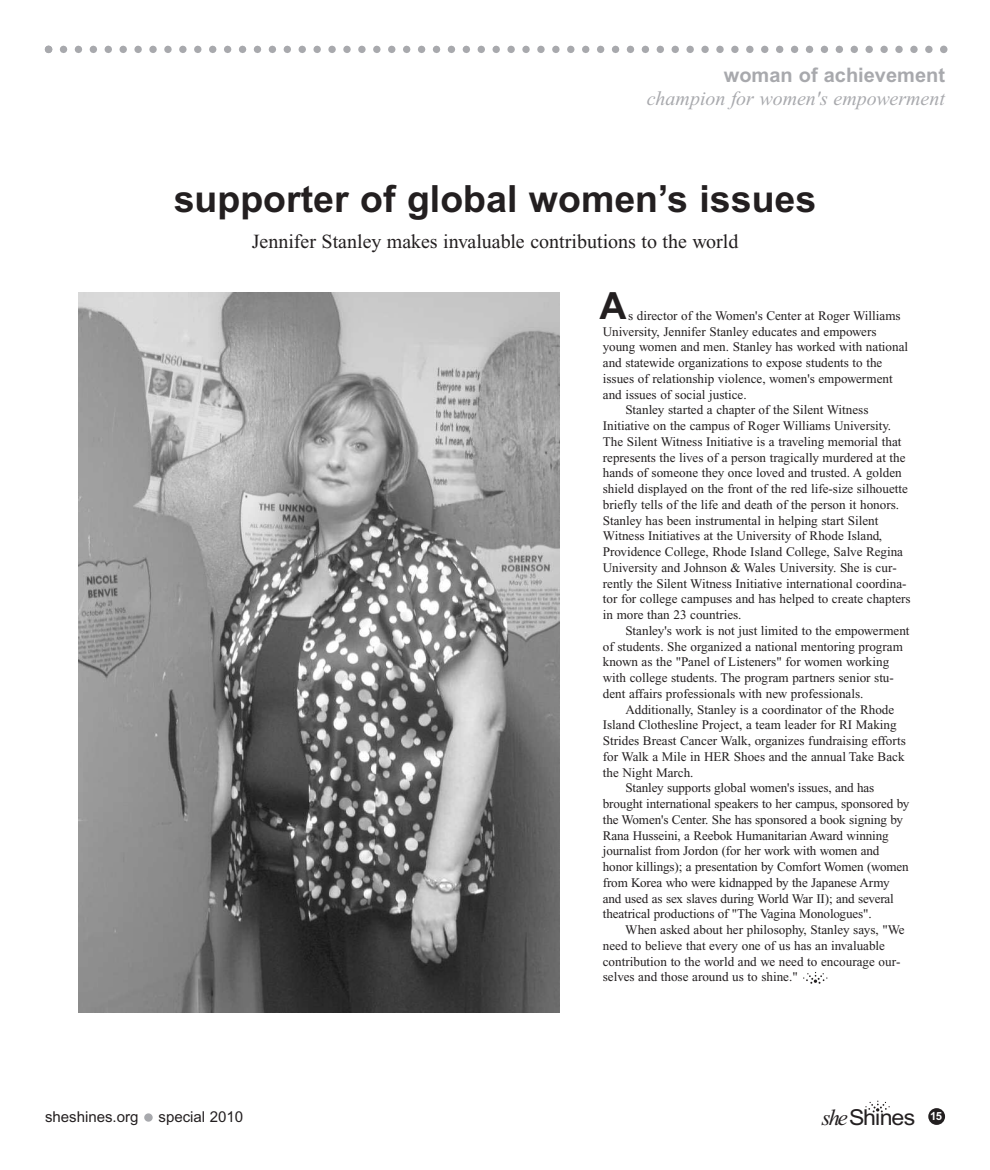
<style>
.page{position:relative;width:990px;height:1170px;background:#fff}
.page>*{position:absolute;margin:0;border:0;box-sizing:border-box;transform-origin:0 0}
.t1{font:700 37.5px "Arial";color:#231f20}
.t2{font:22px "Arial";letter-spacing:-.04em;color:#231f20;scale:1.05 1}
.t3{font:20px "Times New Roman";color:#231f20}
.t4{font:italic 20px "Times New Roman";color:#a8a9ad}
.t5{font:700 20px "Arial";color:#a8a9ad}
.t6{font:15px "Arial";color:#231f20}
.t7{font:13.12px "Times New Roman";color:#231f20}
.s1{font-family:"Times New Roman";font-style:italic;font-size:22.5px}
</style>
<div class="page">
<div style="left:928px;top:1108px;width:17px;height:17px;background:#231f20;border-radius:50%"></div>
<svg style="left:865px;top:1101px;width:25px;height:12px"></svg>
<div style="left:144px;top:1113px;width:9px;height:9px;background:#a8a9ad;border-radius:50%"></div>
<svg style="left:45px;top:46px;width:903px;height:7px"></svg>
<img style="left:79px;top:292px;width:480px;height:720px">
<svg style="left:803px;top:972px;width:24px;height:12px"></svg>
<h3 class="t5" style="left:724px;top:63px;width:223px">woman of achievement</h3>
<h3 class="t4" style="left:647px;top:92px;width:300px">champion for women's empowerment</h3>
<h1 class="t1" style="left:174px;top:185px;width:644px">supporter of global women’s issues</h1>
<h3 class="t3" style="left:252px;top:234px;width:488px">Jennifer Stanley makes invaluable contributions to the world</h3>
<p class="t6" style="left:45px;top:1111px;width:95px">sheshines.org</p>
<p class="t6" style="left:159px;top:1111px;width:86px">special 2010</p>
<h1 class="t1" style="left:599px;top:292px;width:29px">A</h1>
<p class="t7" style="left:628px;top:311px;width:274px">s director of the Women's Center at Roger Williams</p>
<p class="t7" style="left:603px;top:326px;width:275px">University, Jennifer Stanley educates and empowers</p>
<p class="t7" style="left:603px;top:342px;width:307px">young women and men. Stanley has worked with national</p>
<p class="t7" style="left:603px;top:358px;width:281px">and statewide organizations to expose students to the</p>
<p class="t7" style="left:603px;top:374px;width:292px">issues of relationship violence, women's empowerment</p>
<p class="t7" style="left:603px;top:389px;width:145px">and issues of social justice.</p>
<p class="t7" style="left:625px;top:405px;width:245px">Stanley started a chapter of the Silent Witness</p>
<p class="t7" style="left:603px;top:421px;width:290px">Initiative on the campus of Roger Williams University.</p>
<p class="t7" style="left:603px;top:437px;width:300px">The Silent Witness Initiative is a traveling memorial that</p>
<p class="t7" style="left:603px;top:452px;width:304px">represents the lives of a person tragically murdered at the</p>
<p class="t7" style="left:603px;top:468px;width:300px">hands of someone they once loved and trusted. A golden</p>
<p class="t7" style="left:603px;top:484px;width:307px">shield displayed on the front of the red life-size silhouette</p>
<p class="t7" style="left:603px;top:500px;width:298px">briefly tells of the life and death of the person it honors.</p>
<p class="t7" style="left:603px;top:515px;width:277px">Stanley has been instrumental in helping start Silent</p>
<p class="t7" style="left:603px;top:531px;width:281px">Witness Initiatives at the University of Rhode Island,</p>
<p class="t7" style="left:603px;top:547px;width:302px">Providence College, Rhode Island College, Salve Regina</p>
<p class="t7" style="left:603px;top:563px;width:295px">University and Johnson &amp; Wales University. She is cur-</p>
<p class="t7" style="left:603px;top:578px;width:305px">rently the Silent Witness Initiative international coordina-</p>
<p class="t7" style="left:603px;top:594px;width:309px">tor for college campuses and has helped to create chapters</p>
<p class="t7" style="left:603px;top:610px;width:140px">in more than 23 countries.</p>
<p class="t7" style="left:625px;top:626px;width:286px">Stanley's work is not just limited to the empowerment</p>
<p class="t7" style="left:603px;top:641px;width:302px">of students. She organized a national mentoring program</p>
<p class="t7" style="left:603px;top:657px;width:288px">known as the "Panel of Listeners" for women working</p>
<p class="t7" style="left:603px;top:673px;width:293px">with college students. The program partners senior stu-</p>
<p class="t7" style="left:603px;top:689px;width:262px">dent affairs professionals with new professionals.</p>
<p class="t7" style="left:625px;top:704px;width:270px">Additionally, Stanley is a coordinator of the Rhode</p>
<p class="t7" style="left:603px;top:720px;width:295px">Island Clothesline Project, a team leader for RI Making</p>
<p class="t7" style="left:603px;top:736px;width:305px">Strides Breast Cancer Walk, organizes fundraising efforts</p>
<p class="t7" style="left:603px;top:752px;width:303px">for Walk a Mile in HER Shoes and the annual Take Back</p>
<p class="t7" style="left:603px;top:767px;width:92px">the Night March.</p>
<p class="t7" style="left:625px;top:783px;width:250px">Stanley supports global women's issues, and has</p>
<p class="t7" style="left:603px;top:799px;width:308px">brought international speakers to her campus, sponsored by</p>
<p class="t7" style="left:603px;top:815px;width:302px">the Women's Center. She has sponsored a book signing by</p>
<p class="t7" style="left:603px;top:830px;width:287px">Rana Husseini, a Reebok Humanitarian Award winning</p>
<p class="t7" style="left:603px;top:846px;width:278px">journalist from Jordon (for her work with women and</p>
<p class="t7" style="left:603px;top:862px;width:308px">honor killings); a presentation by Comfort Women (women</p>
<p class="t7" style="left:603px;top:878px;width:288px">from Korea who were kidnapped by the Japanese Army</p>
<p class="t7" style="left:603px;top:893px;width:293px">and used as sex slaves during World War II); and several</p>
<p class="t7" style="left:603px;top:909px;width:270px">theatrical productions of "The Vagina Monologues".</p>
<p class="t7" style="left:625px;top:925px;width:281px">When asked about her philosophy, Stanley says, "We</p>
<p class="t7" style="left:603px;top:941px;width:284px">need to believe that every one of us has an invaluable</p>
<p class="t7" style="left:603px;top:956px;width:299px">contribution to the world and we need to encourage our-</p>
<p class="t7" style="left:603px;top:972px;width:196px">selves and those around us to shine."</p>
<h2 class="t2" style="left:822px;top:1110px;width:116px"><span class="s1">she</span>Shines <sup>15</sup></h2>
</div>
